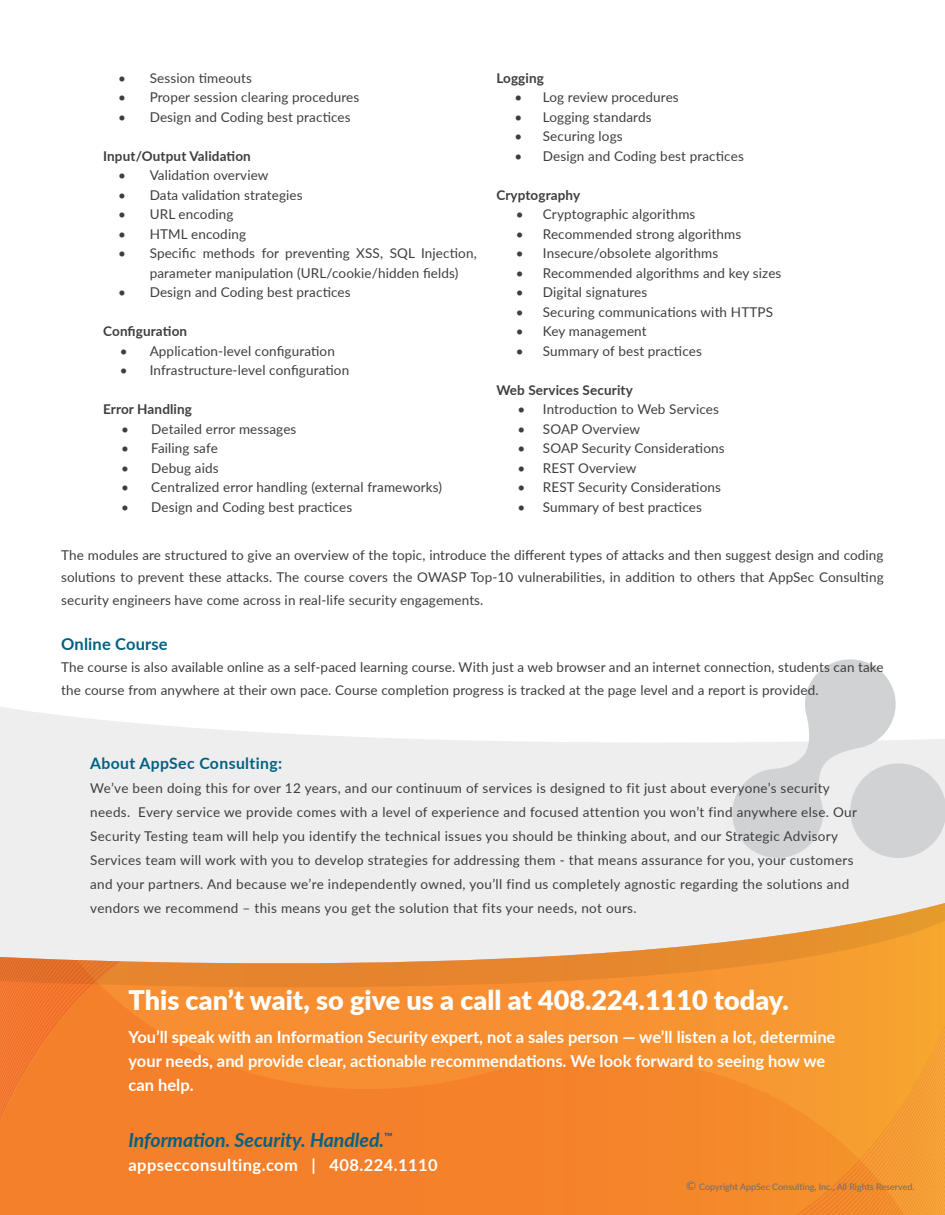
<style>
.page{position:relative;width:945px;height:1215px;background:#fff}
.page>*{position:absolute;margin:0;border:0;box-sizing:border-box;transform-origin:0 0}
.t1{font:900 27px "Lato";color:#fff}
.Paragraph_Text{font:italic 700 19.5px "Lato";color:#006283}
.Paragraph_Text-2{font:700 16.5px/24px "Lato";color:#fff}
.Paragraph_Text-3{font:700 16.5px "Lato";letter-spacing:.025em;color:#fff}
.Paragraph_Text-4{font:700 16.5px "Lato";letter-spacing:.01em;color:#006283}
.t2{font:700 15.75px "Lato";letter-spacing:.025em;color:#006283}
.Paragraph_Text-5{font:13.5px/24px "Lato";letter-spacing:.01em;color:#3e3e3f}
.Paragraph_Text-6{font:700 13.5px "Lato";letter-spacing:.01em;color:#3e3e3f}
.Headline{font:9px "Lato";color:#6c6d70}
.s1{font-size:12px}
</style>
<div class="page">
<svg style="left:0;top:707px;width:945px;height:196px;background:#f0f0f1"></svg>
<svg style="left:0;top:1124px;width:945px;height:91px;background:#f4852b"></svg>
<svg style="left:0;top:1119px;width:945px;height:5px;background:#f4862b"></svg>
<svg style="left:0;top:1110px;width:945px;height:5px;background:#f5862c"></svg>
<svg style="left:0;top:1105px;width:945px;height:5px;background:#f5862c"></svg>
<svg style="left:0;top:1096px;width:945px;height:5px;background:#f5862c"></svg>
<svg style="left:0;top:1091px;width:945px;height:5px;background:#f5872c"></svg>
<svg style="left:0;top:1086px;width:945px;height:5px;background:#f5872c"></svg>
<svg style="left:0;top:1082px;width:945px;height:4px;background:#f5892d"></svg>
<svg style="left:0;top:1077px;width:945px;height:5px;background:#f58a2d"></svg>
<svg style="left:0;top:1072px;width:945px;height:5px;background:#f58b2e"></svg>
<svg style="left:0;top:1068px;width:945px;height:4px;background:#f58b2e"></svg>
<svg style="left:0;top:1063px;width:945px;height:5px;background:#f58c2f"></svg>
<svg style="left:0;top:1058px;width:945px;height:5px;background:#f68d2f"></svg>
<svg style="left:0;top:1054px;width:945px;height:4px;background:#f68f30"></svg>
<svg style="left:0;top:1049px;width:945px;height:5px;background:#f68f30"></svg>
<svg style="left:0;top:1044px;width:945px;height:5px;background:#f68f30"></svg>
<svg style="left:0;top:1040px;width:945px;height:4px;background:#f68f30"></svg>
<svg style="left:0;top:1035px;width:945px;height:5px;background:#f68f30"></svg>
<svg style="left:0;top:1030px;width:945px;height:5px;background:#f68f30"></svg>
<svg style="left:0;top:1026px;width:945px;height:4px;background:#f68f30"></svg>
<svg style="left:0;top:1021px;width:945px;height:5px;background:#f68f30"></svg>
<svg style="left:0;top:1016px;width:945px;height:5px;background:#f68f30"></svg>
<svg style="left:0;top:1012px;width:945px;height:4px;background:#f68f30"></svg>
<svg style="left:0;top:1007px;width:945px;height:5px;background:#f69030"></svg>
<svg style="left:0;top:1002px;width:945px;height:5px;background:#f69030"></svg>
<svg style="left:0;top:998px;width:945px;height:4px;background:#f69030"></svg>
<svg style="left:0;top:993px;width:945px;height:5px;background:#f69030"></svg>
<svg style="left:0;top:988px;width:945px;height:5px;background:#f69031"></svg>
<svg style="left:0;top:984px;width:945px;height:4px;background:#f28d30"></svg>
<svg style="left:0;top:979px;width:945px;height:5px;background:#ec8a2e"></svg>
<svg style="left:0;top:974px;width:945px;height:5px;background:#ea892e"></svg>
<svg style="left:0;top:969px;width:945px;height:5px;background:#e9882e"></svg>
<svg style="left:0;top:965px;width:945px;height:4px;background:#e9882e"></svg>
<svg style="left:0;top:960px;width:945px;height:5px;background:#e99a50"></svg>
<svg style="left:0;top:955px;width:945px;height:5px;background:#ecc194"></svg>
<svg style="left:0;top:951px;width:945px;height:4px;background:#eccca8"></svg>
<svg style="left:0;top:903px;width:945px;height:48px;background:#ede2d5"></svg>
<svg style="left:732px;top:659px;width:213px;height:199px"></svg>
<p class="Paragraph_Text-5" style="left:118px;top:65px;width:135px">• Session timeouts</p>
<p class="Paragraph_Text-5" style="left:118px;top:85px;width:243px">• Proper session clearing procedures</p>
<p class="Paragraph_Text-5" style="left:118px;top:104px;width:234px">• Design and Coding best practices</p>
<p class="Paragraph_Text-6" style="left:103px;top:146px;width:149px">Input/Output Validation</p>
<p class="Paragraph_Text-5" style="left:118px;top:163px;width:152px">• Validation overview</p>
<p class="Paragraph_Text-5" style="left:118px;top:182px;width:186px">• Data validation strategies</p>
<p class="Paragraph_Text-5" style="left:118px;top:202px;width:117px">• URL encoding</p>
<p class="Paragraph_Text-5" style="left:118px;top:221px;width:129px">• HTML encoding</p>
<p class="Paragraph_Text-5" style="left:150px;top:243px;width:329px;line-height:19.5px;text-indent:-32px">• Specific methods for preventing XSS, SQL Injection, parameter manipulation (URL/cookie/hidden fields)</p>
<p class="Paragraph_Text-5" style="left:118px;top:280px;width:234px">• Design and Coding best practices</p>
<p class="Paragraph_Text-6" style="left:103px;top:321px;width:85px">Configuration</p>
<p class="Paragraph_Text-5" style="left:120px;top:338px;width:217px">• Application-level configuration</p>
<p class="Paragraph_Text-5" style="left:120px;top:358px;width:231px">• Infrastructure-level configuration</p>
<p class="Paragraph_Text-6" style="left:103px;top:399px;width:90px">Error Handling</p>
<p class="Paragraph_Text-5" style="left:121px;top:416px;width:177px">• Detailed error messages</p>
<p class="Paragraph_Text-5" style="left:121px;top:436px;width:98px">• Failing safe</p>
<p class="Paragraph_Text-5" style="left:121px;top:455px;width:99px">• Debug aids</p>
<p class="Paragraph_Text-5" style="left:121px;top:475px;width:323px">• Centralized error handling (external frameworks)</p>
<p class="Paragraph_Text-5" style="left:121px;top:494px;width:233px">• Design and Coding best practices</p>
<p class="Paragraph_Text-6" style="left:496px;top:68px;width:49px">Logging</p>
<p class="Paragraph_Text-5" style="left:514px;top:85px;width:166px">• Log review procedures</p>
<p class="Paragraph_Text-5" style="left:514px;top:104px;width:139px">• Logging standards</p>
<p class="Paragraph_Text-5" style="left:514px;top:124px;width:110px">• Securing logs</p>
<p class="Paragraph_Text-5" style="left:514px;top:143px;width:231px">• Design and Coding best practices</p>
<p class="Paragraph_Text-6" style="left:496px;top:185px;width:85px">Cryptography</p>
<p class="Paragraph_Text-5" style="left:516px;top:202px;width:181px">• Cryptographic algorithms</p>
<p class="Paragraph_Text-5" style="left:516px;top:221px;width:227px">• Recommended strong algorithms</p>
<p class="Paragraph_Text-5" style="left:516px;top:241px;width:204px">• Insecure/obsolete algorithms</p>
<p class="Paragraph_Text-5" style="left:516px;top:260px;width:267px">• Recommended algorithms and key sizes</p>
<p class="Paragraph_Text-5" style="left:516px;top:280px;width:133px">• Digital signatures</p>
<p class="Paragraph_Text-5" style="left:516px;top:299px;width:259px">• Securing communications with HTTPS</p>
<p class="Paragraph_Text-5" style="left:516px;top:319px;width:132px">• Key management</p>
<p class="Paragraph_Text-5" style="left:516px;top:338px;width:188px">• Summary of best practices</p>
<p class="Paragraph_Text-6" style="left:496px;top:380px;width:138px">Web Services Security</p>
<p class="Paragraph_Text-5" style="left:517px;top:397px;width:203px">• Introduction to Web Services</p>
<p class="Paragraph_Text-5" style="left:517px;top:416px;width:124px">• SOAP Overview</p>
<p class="Paragraph_Text-5" style="left:517px;top:436px;width:209px">• SOAP Security Considerations</p>
<p class="Paragraph_Text-5" style="left:517px;top:455px;width:121px">• REST Overview</p>
<p class="Paragraph_Text-5" style="left:517px;top:475px;width:205px">• REST Security Considerations</p>
<p class="Paragraph_Text-5" style="left:517px;top:494px;width:186px">• Summary of best practices</p>
<p class="Paragraph_Text-5" style="left:61px;top:543px;width:824px;line-height:22.5px;text-align:justify">The modules are structured to give an overview of the topic, introduce the different types of attacks and then suggest design and coding solutions to prevent these attacks. The course covers the OWASP Top-10 vulnerabilities, in addition to others that AppSec Consulting security engineers have come across in real-life security engagements.</p>
<p class="Paragraph_Text-4" style="left:61px;top:632px;width:108px">Online Course</p>
<p class="Paragraph_Text-5" style="left:61px;top:656px;width:824px;line-height:22.5px">The course is also available online as a self-paced learning course. With just a web browser and an internet connection, students can take the course from anywhere at their own pace. Course completion progress is tracked at the page level and a report is provided.</p>
<p class="t2" style="left:90px;top:751px;width:194px">About AppSec Consulting:</p>
<p class="Paragraph_Text-5" style="left:90px;top:775px;width:768px">We’ve been doing this for over 12 years, and our continuum of services is designed to fit just about everyone’s security needs. Every service we provide comes with a level of experience and focused attention you won’t find anywhere else. Our Security Testing team will help you identify the technical issues you should be thinking about, and our Strategic Advisory Services team will work with you to develop strategies for addressing them - that means assurance for you, your customers and your partners. And because we’re independently owned, you’ll find us completely agnostic regarding the solutions and vendors we recommend – this means you get the solution that fits your needs, not ours.</p>
<p class="t1" style="left:129px;top:980px;width:662px">This can’t wait, so give us a call at 408.224.1110 today.</p>
<p class="Paragraph_Text-2" style="left:129px;top:1024px;width:708px">You’ll speak with an Information Security expert, not a sales person — we’ll listen a lot, determine your needs, and provide clear, actionable recommendations. We look forward to seeing how we can help.</p>
<p class="Paragraph_Text" style="left:129px;top:1126px;width:266px">Information. Security. Handled.<sup>™</sup></p>
<p class="Paragraph_Text-3" style="left:129px;top:1153px;width:311px">appsecconsulting.com | 408.224.1110</p>
<p class="Headline" style="left:686px;top:1180px;width:230px"><span class="s1">©</span> Copyright AppSec Consulting, Inc., All Rights Reserved.</p>
</div>
